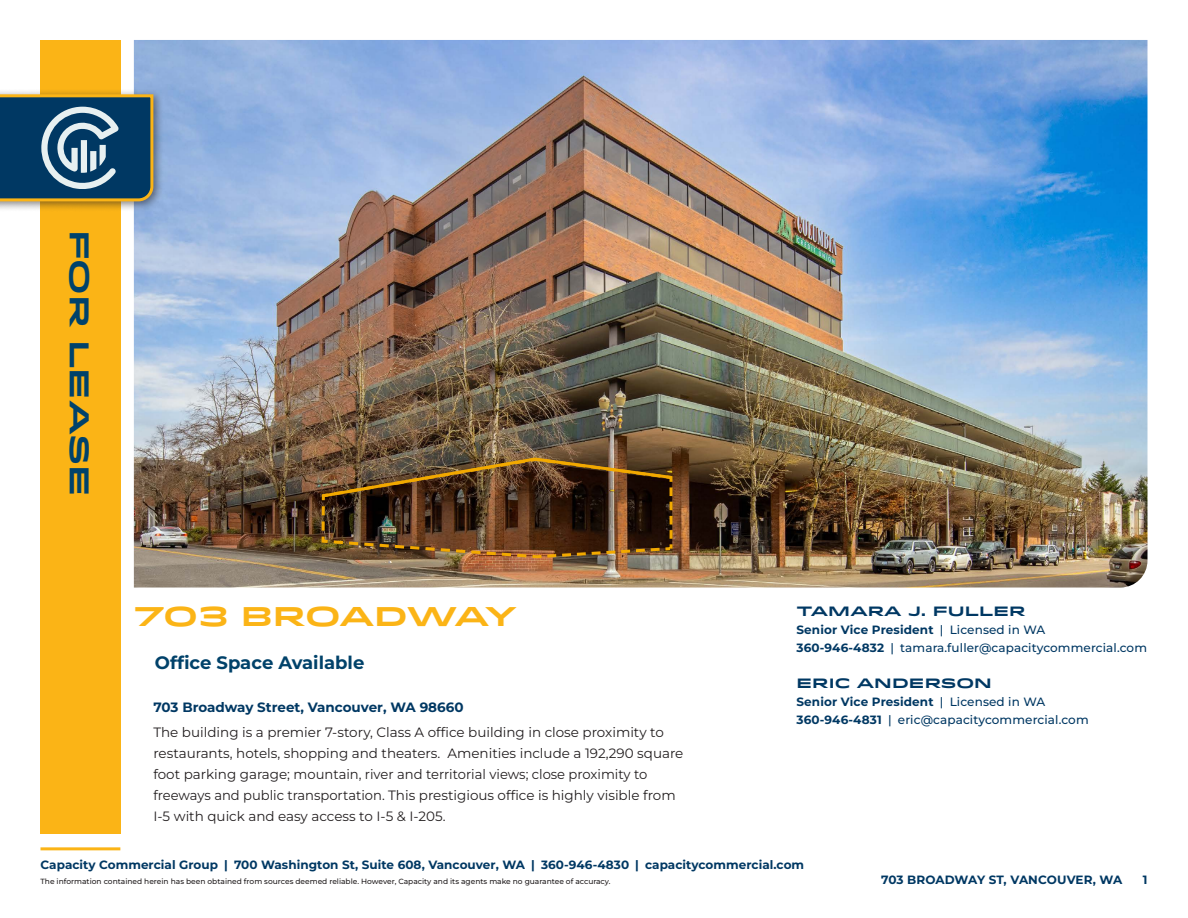
<style>
.page{position:relative;width:1188px;height:918px;background:#fff}
.page>*{position:absolute;margin:0;border:0;box-sizing:border-box;transform-origin:0 0}
.t1{font:700 27px "Idlewild";letter-spacing:-.035em;color:#fbb416}
.t2{font:700 27px "Idlewild";color:#00426b}
.t3{font:700 18px "Montserrat";color:#01426a}
.t4{font:13.5px/21px "Montserrat";color:#231f20}
.t5{font:700 13.5px "Montserrat";color:#003863}
.t6{font:700 13.5px "Idlewild";letter-spacing:.01em;color:#003863}
.t7{font:500 12px/18px "Montserrat";letter-spacing:.01em;color:#003863}
.t8{font:700 12px "Montserrat";letter-spacing:.005em;color:#003863}
.t9{font:500 7.5px "Montserrat";color:#231f20}
.s1{font-weight:700}
</style>
<div class="page">
<img style="left:134px;top:40px;width:1013px;height:548px">
<div style="left:40px;top:40px;width:81px;height:794px;background:#fbb416"></div>
<hr style="left:40px;top:847px;width:80px;height:3px;background:#fbb416">
<div style="left:0;top:89px;width:164px;height:123px;background:#231f20;opacity:.55"></div>
<svg style="left:0;top:93px;width:155px;height:110px;background:#375d71"></svg>
<img style="left:319px;top:456px;width:356px;height:104px">
<h1 class="t2" style="left:100px;top:230px;width:268px;rotate:90deg">FOR LEASE</h1>
<h1 class="t1" style="left:134px;top:596px;width:384px">703 BROADWAY</h1>
<h2 class="t3" style="left:155px;top:651px;width:211px">Office Space Available</h2>
<p class="t5" style="left:153px;top:698px;width:312px">703 Broadway Street, Vancouver, WA 98660</p>
<p class="t4" style="left:153px;top:722px;width:532px">The building is a premier 7-story, Class A office building in close proximity to restaurants, hotels, shopping and theaters. Amenities include a 192,290 square foot parking garage; mountain, river and territorial views; close proximity to freeways and public transportation. This prestigious office is highly visible from I-5 with quick and easy access to I-5 &amp; I-205.</p>
<p class="t6" style="left:796px;top:601px;width:231px">TAMARA J. FULLER</p>
<p class="t7" style="left:796px;top:620px;width:352px"><span class="s1">Senior Vice President</span> | Licensed in WA<br><span class="s1">360-946-4832</span> | tamara.fuller@capacitycommercial.com</p>
<p class="t6" style="left:796px;top:673px;width:197px">ERIC ANDERSON</p>
<p class="t7" style="left:796px;top:692px;width:294px"><span class="s1">Senior Vice President</span> | Licensed in WA<br><span class="s1">360-946-4831</span> | eric@capacitycommercial.com</p>
<p class="t8" style="left:40px;top:857px;width:765px">Capacity Commercial Group | 700 Washington St, Suite 608, Vancouver, WA | 360-946-4830 | capacitycommercial.com</p>
<p class="t9" style="left:40px;top:877px;width:572px">The information contained herein has been obtained from sources deemed reliable. However, Capacity and its agents make no guarantee of accuracy.</p>
<p class="t8" style="left:881px;top:872px;width:243px">703 BROADWAY ST, VANCOUVER, WA</p>
<p class="t8" style="left:1143px;top:872px;width:6px">1</p>
</div>
